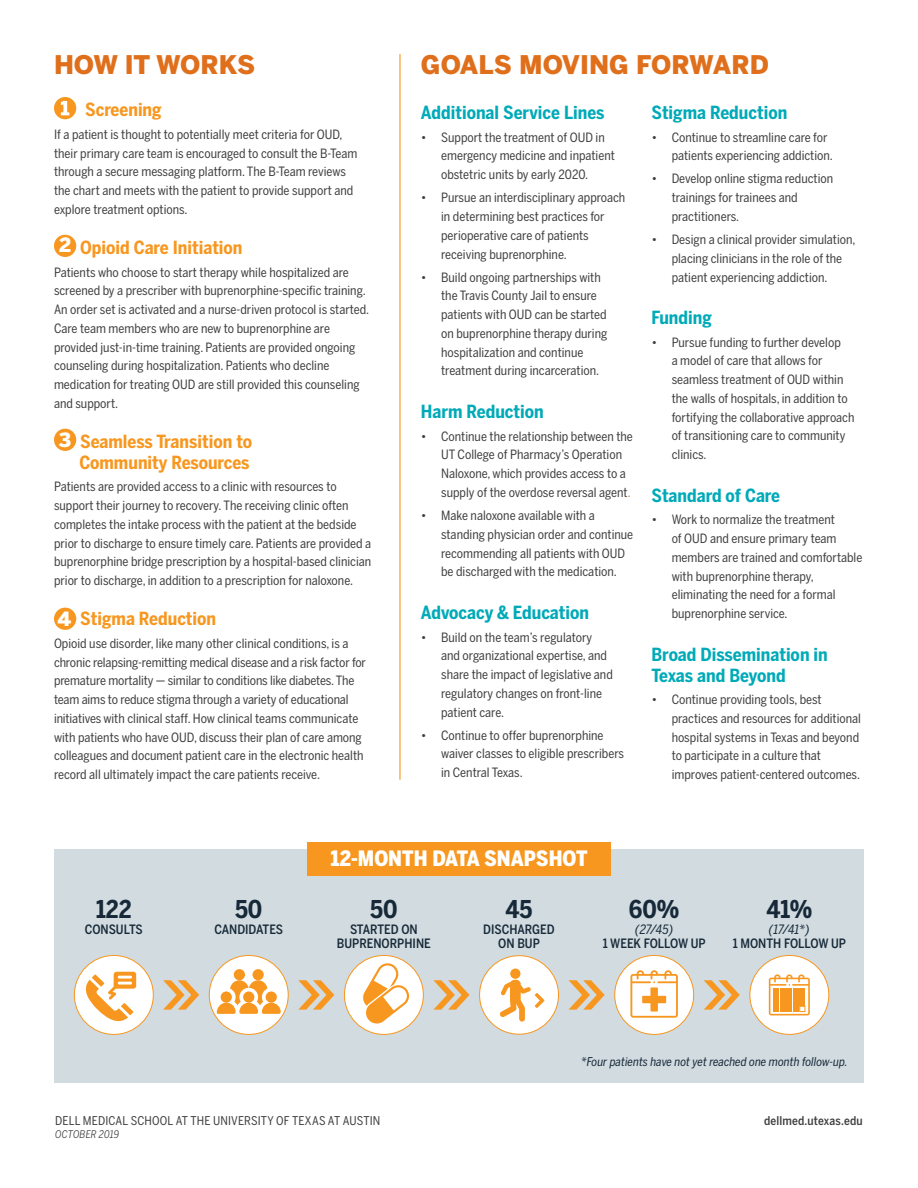
<style>
.page{position:relative;width:918px;height:1188px;background:#fff}
.page>*{position:absolute;margin:0;border:0;box-sizing:border-box;transform-origin:0 0}
.H3_Initiative_Title{font:900 25.5px "Benton Sans";color:#e06f1c}
.Data{font:700 24.3px "Benton Sans Cond";color:#172938}
.H6_box_-_p2{font:900 21px "Benton Sans Cond";color:#fff}
.H3_Initiative_Title-2{font:900 19.5px "Benton Sans";color:#fff}
.t1{font:700 18px/21px "Benton Sans Cond";color:#00aab8}
.H4_Indent{font:700 18px/21px "Benton Sans Cond";color:#f7971f}
.H3_Section_Subhead{font:700 18px "Benton Sans Cond";color:#f7971f}
.Body__Description{font:12.75px/18.8px "Benton Sans Cond";color:#3e3e3f}
.Data_Descrpt{font:500 12.75px/14.1px "Benton Sans Cond";color:#172938;text-align:center}
.Data_Descrpt-2{font:italic 12px "Benton Sans Cond";color:#172938}
.H2_Back_Cover_17_Ora{font:12px "Benton Sans Cond";letter-spacing:.01em;color:#3e3e3f}
.H2_Back_Cover_17_Ora-2{font:500 12px "Benton Sans Cond";letter-spacing:.015em;color:#3e3e3f}
.H2_Back_Cover_17_Ora-3{font:italic 10.5px "Benton Sans Cond";letter-spacing:.01em;color:#3e3e3f}
.s1{color:#e27b2e}
.s2{font-weight:400;font-style:italic}
</style>
<div class="page">
<div style="left:54px;top:850px;width:810px;height:233px;background:#d1dbe0"></div>
<div style="left:307px;top:842px;width:304px;height:34px;background:#f7971f"></div>
<svg style="left:54px;top:97px;width:22px;height:22px"></svg>
<svg style="left:61px;top:101px;width:8px;height:14px"></svg>
<div style="left:54px;top:235px;width:22px;height:22px;background:#f7971f;border-radius:50%"></div>
<div style="left:54px;top:429px;width:22px;height:22px;background:#f7971f;border-radius:50%"></div>
<div style="left:54px;top:608px;width:22px;height:22px;background:#f7971f;border-radius:50%"></div>
<hr style="left:399px;top:54px;width:2px;height:726px;background:#f7971f">
<div style="left:480px;top:956px;width:79px;height:78px;background:#fff;border-radius:50%"></div>
<svg style="left:500px;top:980px;width:44px;height:42px"></svg>
<div style="left:510px;top:969px;width:10px;height:10px;background:#f7971f;border-radius:50%"></div>
<div style="left:479px;top:955px;width:80px;height:80px;border:1px solid #f7971f;border-radius:50%"></div>
<div style="left:615px;top:955px;width:79px;height:79px;background:#fff;border-radius:50%"></div>
<svg style="left:630px;top:970px;width:48px;height:48px"></svg>
<div style="left:614px;top:955px;width:80px;height:80px;border:1px solid #f7971f;border-radius:50%"></div>
<div style="left:750px;top:955px;width:79px;height:79px;background:#fff;border-radius:50%"></div>
<svg style="left:769px;top:974px;width:41px;height:41px"></svg>
<div style="left:749px;top:955px;width:80px;height:80px;border:1px solid #f7971f;border-radius:50%"></div>
<div style="left:209px;top:955px;width:79px;height:79px;background:#fff;border-radius:50%"></div>
<div style="left:234px;top:969px;width:11px;height:11px;background:#f7971f;border-radius:50%"></div>
<div style="left:253px;top:969px;width:11px;height:11px;background:#f7971f;border-radius:50%"></div>
<svg style="left:217px;top:980px;width:64px;height:34px"></svg>
<div style="left:209px;top:955px;width:80px;height:80px;border:1px solid #f7971f;border-radius:50%"></div>
<div style="left:344px;top:955px;width:79px;height:79px;background:#fff;border-radius:50%"></div>
<svg style="left:363px;top:963px;width:46px;height:61px"></svg>
<div style="left:344px;top:955px;width:80px;height:80px;border:1px solid #f7971f;border-radius:50%"></div>
<div style="left:74px;top:955px;width:79px;height:79px;background:#fff;border-radius:50%"></div>
<svg style="left:81px;top:972px;width:55px;height:54px"></svg>
<div style="left:74px;top:955px;width:80px;height:80px;border:1px solid #f7971f;border-radius:50%"></div>
<svg style="left:163px;top:980px;width:36px;height:30px"></svg>
<svg style="left:433px;top:980px;width:37px;height:30px"></svg>
<svg style="left:298px;top:980px;width:36px;height:30px"></svg>
<svg style="left:569px;top:980px;width:36px;height:30px"></svg>
<svg style="left:704px;top:980px;width:36px;height:30px"></svg>
<p class="H3_Initiative_Title" style="left:54px;top:50px;width:203px">HOW IT WORKS</p>
<p class="H3_Section_Subhead" style="left:85px;top:99px;width:78px">Screening</p>
<p class="Body__Description" style="left:54px;top:125px;width:305px">If a patient is thought to potentially meet criteria for OUD, their primary care team is encouraged to consult the B-Team through a secure messaging platform. The B-Team reviews the chart and meets with the patient to provide support and explore treatment options.</p>
<p class="H3_Initiative_Title-2" style="left:59px;top:234px;width:14px">2</p>
<h4 class="H4_Indent" style="left:80px;top:237px;width:164px">Opioid Care Initiation</h4>
<p class="Body__Description" style="left:54px;top:262px;width:317px">Patients who choose to start therapy while hospitalized are screened by a prescriber with buprenorphine-specific training.<br>An order set is activated and a nurse-driven protocol is started.<br>Care team members who are new to buprenorphine are provided just-in-time training. Patients are provided ongoing counseling during hospitalization. Patients who decline medication for treating OUD are still provided this counseling and support.</p>
<p class="H3_Initiative_Title-2" style="left:59px;top:428px;width:14px">3</p>
<p class="H4_Indent" style="left:79px;top:431px;width:174px">Seamless Transition to<br>Community Resources</p>
<p class="Body__Description" style="left:54px;top:477px;width:319px">Patients are provided access to a clinic with resources to support their journey to recovery. The receiving clinic often completes the intake process with the patient at the bedside prior to discharge to ensure timely care. Patients are provided a buprenorphine bridge prescription by a hospital-based clinician prior to discharge, in addition to a prescription for naloxone.</p>
<p class="H3_Initiative_Title-2" style="left:58px;top:607px;width:15px">4</p>
<h4 class="H4_Indent" style="left:80px;top:608px;width:137px">Stigma Reduction</h4>
<p class="Body__Description" style="left:54px;top:634px;width:314px">Opioid use disorder, like many other clinical conditions, is a chronic relapsing-remitting medical disease and a risk factor for premature mortality — similar to conditions like diabetes. The team aims to reduce stigma through a variety of educational initiatives with clinical staff. How clinical teams communicate with patients who have OUD, discuss their plan of care among colleagues and document patient care in the electronic health record all ultimately impact the care patients receive.</p>
<p class="H3_Initiative_Title" style="left:421px;top:50px;width:349px">GOALS MOVING FORWARD</p>
<h5 class="t1" style="left:421px;top:102px;width:185px">Additional Service Lines</h5>
<p class="Body__Description" style="left:441px;top:128px;width:175px;text-indent:-20px">• Support the treatment of OUD in emergency medicine and inpatient obstetric units by early 2020.</p>
<p class="Body__Description" style="left:441px;top:188px;width:186px;text-indent:-20px">• Pursue an interdisciplinary approach in determining best practices for perioperative care of patients receiving buprenorphine.</p>
<p class="Body__Description" style="left:441px;top:268px;width:168px;text-indent:-20px">• Build ongoing partnerships with the Travis County Jail to ensure patients with OUD can be started on buprenorphine therapy during hospitalization and continue treatment during incarceration.</p>
<h5 class="t1" style="left:421px;top:401px;width:124px">Harm Reduction</h5>
<p class="Body__Description" style="left:441px;top:427px;width:193px;text-indent:-20px">• Continue the relationship between the UT College of Pharmacy’s Operation Naloxone, which provides access to a supply of the overdose reversal agent<span class="s1">.</span></p>
<p class="Body__Description" style="left:441px;top:506px;width:194px;text-indent:-20px">• Make naloxone available with a standing physician order and continue recommending all patients with OUD be discharged with the medication.</p>
<h5 class="t1" style="left:421px;top:602px;width:170px">Advocacy &amp; Education</h5>
<p class="Body__Description" style="left:441px;top:627px;width:173px;text-indent:-20px">• Build on the team’s regulatory and organizational expertise, and share the impact of legislative and regulatory changes on front-line patient care.</p>
<p class="Body__Description" style="left:441px;top:726px;width:185px;text-indent:-20px">• Continue to offer buprenorphine waiver classes to eligible prescribers in Central Texas.</p>
<h5 class="t1" style="left:651px;top:102px;width:137px">Stigma Reduction</h5>
<p class="Body__Description" style="left:672px;top:128px;width:163px;text-indent:-20px">• Continue to streamline care for patients experiencing addiction.</p>
<p class="Body__Description" style="left:672px;top:169px;width:163px;text-indent:-20px">• Develop online stigma reduction trainings for trainees and practitioners.</p>
<p class="Body__Description" style="left:672px;top:230px;width:185px;text-indent:-20px">• Design a clinical provider simulation, placing clinicians in the role of the patient experiencing addiction.</p>
<h5 class="t1" style="left:651px;top:307px;width:62px">Funding</h5>
<p class="Body__Description" style="left:672px;top:333px;width:184px;text-indent:-20px">• Pursue funding to further develop<br>a model of care that allows for seamless treatment of OUD within the walls of hospitals, in addition to fortifying the collaborative approach of transitioning care to community clinics.</p>
<h5 class="t1" style="left:651px;top:485px;width:130px">Standard of Care</h5>
<p class="Body__Description" style="left:672px;top:510px;width:192px;text-indent:-20px">• Work to normalize the treatment<br>of OUD and ensure primary team members are trained and comfortable with buprenorphine therapy, eliminating the need for a formal buprenorphine service.</p>
<h5 class="t1" style="left:651px;top:643px;width:178px">Broad Dissemination in<br>Texas and Beyond</h5>
<p class="Body__Description" style="left:672px;top:690px;width:191px;text-indent:-20px">• Continue providing tools, best practices and resources for additional hospital systems in Texas and beyond to participate in a culture that improves patient-centered outcomes.</p>
<p class="Data" style="left:96px;top:895px;width:37px">122</p>
<p class="Data_Descrpt" style="left:85px;top:922px;width:59px">CONSULTS</p>
<p class="Data" style="left:235px;top:895px;width:29px">50</p>
<p class="Data_Descrpt" style="left:214px;top:922px;width:70px">CANDIDATES</p>
<p class="H6_box_-_p2" style="left:331px;top:846px;width:258px">12-MONTH DATA SNAPSHOT</p>
<p class="Data" style="left:370px;top:895px;width:29px">50</p>
<p class="Data_Descrpt" style="left:337px;top:922px;width:95px">STARTED ON<br>BUPRENORPHINE</p>
<p class="Data" style="left:506px;top:895px;width:28px">45</p>
<p class="Data_Descrpt" style="left:483px;top:922px;width:73px">DISCHARGED<br>ON BUP</p>
<p class="Data" style="left:629px;top:895px;width:52px">60%</p>
<p class="Data_Descrpt" style="left:603px;top:922px;width:104px"><span class="s2">(27/45)<br></span>1 WEEK FOLLOW UP</p>
<p class="Data" style="left:766px;top:895px;width:47px">41%</p>
<p class="Data_Descrpt" style="left:733px;top:922px;width:115px"><span class="s2">(17/41*)<br></span>1 MONTH FOLLOW UP</p>
<p class="Data_Descrpt-2" style="left:581px;top:1054px;width:268px">*Four patients have not yet reached one month follow-up.</p>
<p class="H2_Back_Cover_17_Ora" style="left:55px;top:1114px;width:327px">DELL MEDICAL SCHOOL AT THE UNIVERSITY OF TEXAS AT AUSTIN</p>
<p class="H2_Back_Cover_17_Ora-2" style="left:764px;top:1114px;width:100px">dellmed.utexas.edu</p>
<p class="H2_Back_Cover_17_Ora-3" style="left:55px;top:1128px;width:65px">OCTOBER 2019</p>
</div>
